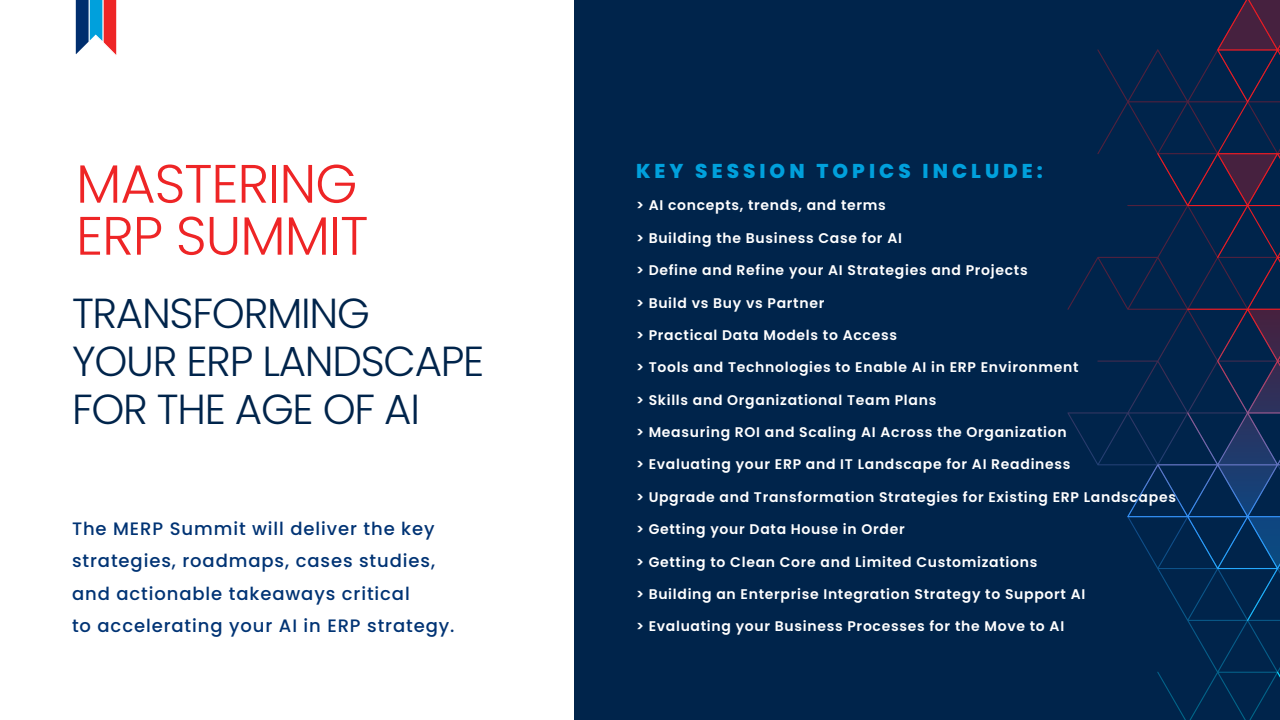
<style>
.page{position:relative;width:1280px;height:720px;background:#fff}
.page>*{position:absolute;margin:0;border:0;box-sizing:border-box;transform-origin:0 0}
.t1{font:300 54px/52px "Poppins";letter-spacing:-.02em;color:#ee2526}
.t2{font:300 42px/48px "Poppins";letter-spacing:-.03em;color:#00244b}
.t3{font:800 20px "Poppins";letter-spacing:.2em;color:#00a0dc}
.t4{font:500 18px/32.4px "Poppins";letter-spacing:.05em;color:#003374}
.t5{font:600 14px "Poppins";letter-spacing:.05em;color:#fff}
</style>
<div class="page">
<div style="left:574px;top:0;width:706px;height:720px;background:#00244b"></div>
<svg style="left:1067px;top:49px;width:208px;height:671px"></svg>
<svg style="left:1127px;top:0;width:153px;height:678px"></svg>
<svg style="left:75px;top:0;width:42px;height:55px"></svg>
<h1 class="t1" style="left:76px;top:158px;width:294px">MASTERING<br>ERP SUMMIT</h1>
<h2 class="t2" style="left:72px;top:290px;width:414px">TRANSFORMING<br>YOUR ERP LANDSCAPE<br>FOR THE AGE OF AI</h2>
<p class="t4" style="left:72px;top:512px;width:384px">The MERP Summit will deliver the key strategies, roadmaps, cases studies, and actionable takeaways critical<br>to accelerating your AI in ERP strategy.</p>
<h3 class="t3" style="left:636px;top:159px;width:408px">KEY SESSION TOPICS INCLUDE:</h3>
<p class="t5" style="left:636px;top:197px;width:251px">&gt; AI concepts, trends, and terms</p>
<p class="t5" style="left:636px;top:230px;width:268px">&gt; Building the Business Case for AI</p>
<p class="t5" style="left:636px;top:262px;width:393px">&gt; Define and Refine your AI Strategies and Projects</p>
<p class="t5" style="left:636px;top:295px;width:190px">&gt; Build vs Buy vs Partner</p>
<p class="t5" style="left:636px;top:327px;width:262px">&gt; Practical Data Models to Access</p>
<p class="t5" style="left:636px;top:359px;width:444px">&gt; Tools and Technologies to Enable AI in ERP Environment</p>
<p class="t5" style="left:636px;top:392px;width:302px">&gt; Skills and Organizational Team Plans</p>
<p class="t5" style="left:636px;top:424px;width:432px">&gt; Measuring ROI and Scaling AI Across the Organization</p>
<p class="t5" style="left:636px;top:456px;width:436px">&gt; Evaluating your ERP and IT Landscape for AI Readiness</p>
<p class="t5" style="left:636px;top:489px;width:542px">&gt; Upgrade and Transformation Strategies for Existing ERP Landscapes</p>
<p class="t5" style="left:636px;top:521px;width:270px">&gt; Getting your Data House in Order</p>
<p class="t5" style="left:636px;top:554px;width:403px">&gt; Getting to Clean Core and Limited Customizations</p>
<p class="t5" style="left:636px;top:586px;width:451px">&gt; Building an Enterprise Integration Strategy to Support AI</p>
<p class="t5" style="left:636px;top:618px;width:430px">&gt; Evaluating your Business Processes for the Move to AI</p>
</div>
